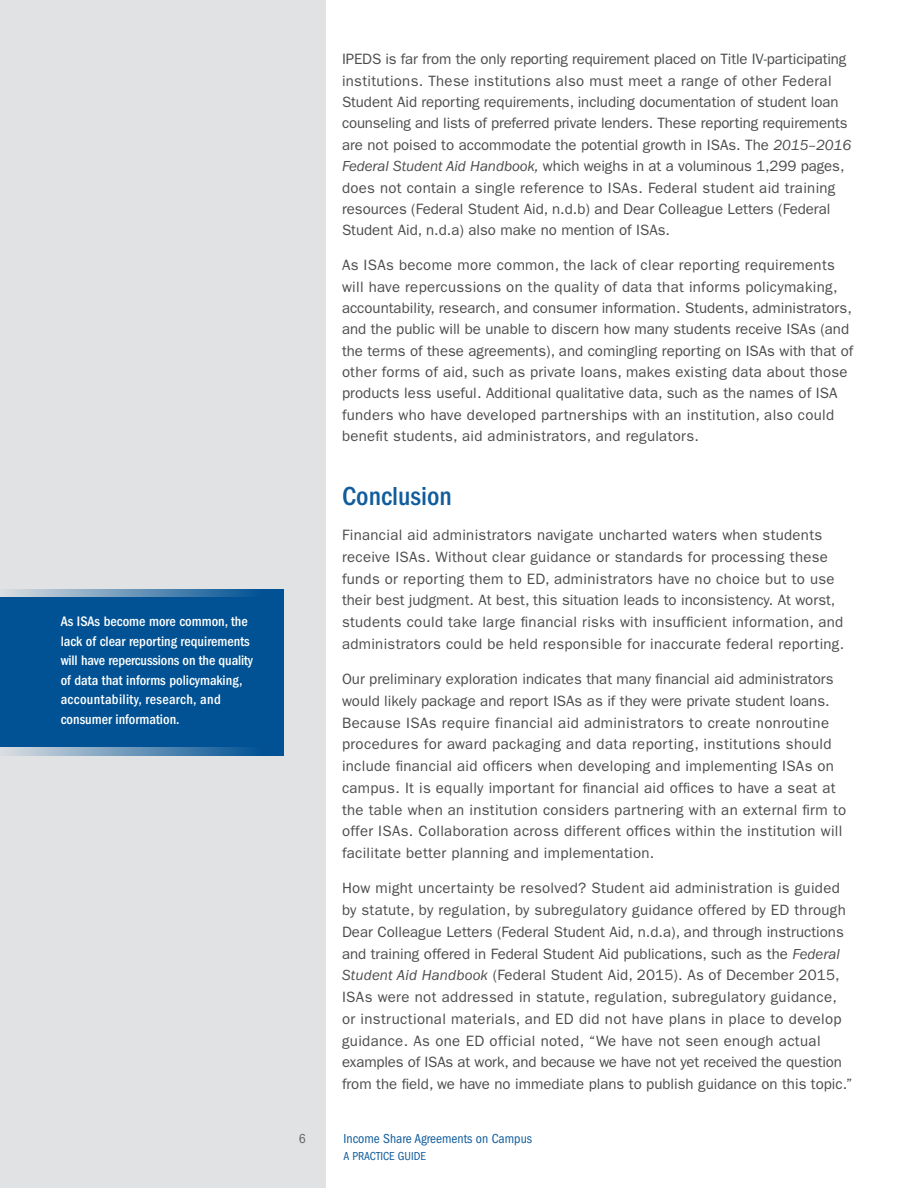
<style>
.page{position:relative;width:918px;height:1188px;background:#fff}
.page>*{position:absolute;margin:0;border:0;box-sizing:border-box;transform-origin:0 0}
.Heading_1{font:500 condensed 27px "ITC Franklin Gothic Std";color:#105c9c}
.Paragraphs{font:15px/21.8px "ITC Franklin Gothic Std";letter-spacing:.02em;color:#4b4c4d}
.Paragraphs-2{font:15px/21.3px "ITC Franklin Gothic Std";color:#4b4c4d}
.Callout_Text{font:500 condensed 14.25px/19.5px "ITC Franklin Gothic Std";color:#fff}
.t1{font:condensed 13.5px "ITC Franklin Gothic Std";color:#105c9c}
.t2{font:condensed 13.5px "ITC Franklin Gothic Std";color:#636366}
.t3{font:condensed 12px "ITC Franklin Gothic Std";color:#105c9c}
.s1{font-style:italic}
</style>
<div class="page">
<div style="left:0;top:0;width:325px;height:1188px;background:#e1e2e4"></div>
<div style="left:0;top:598px;width:284px;height:149px;background:#005294"></div>
<svg style="left:7px;top:747px;width:277px;height:8px;background:#6290b6"></svg>
<svg style="left:0;top:590px;width:284px;height:8px;background:#588ab3"></svg>
<p class="Callout_Text" style="left:61px;top:612px;width:194px">As ISAs become more common, the lack of clear reporting requirements will have repercussions on the quality of data that informs policymaking, accountability, research, and consumer information.</p>
<p class="t2" style="left:299px;top:1131px;width:8px">6</p>
<p class="Paragraphs-2" style="left:342px;top:49px;width:511px">IPEDS is far from the only reporting requirement placed on Title IV-participating institutions. These institutions also must meet a range of other Federal Student Aid reporting requirements, including documentation of student loan counseling and lists of preferred private lenders. These reporting requirements are not poised to accommodate the potential growth in ISAs. The <span class="s1">2015–2016<br>Federal Student Aid Handbook,</span> which weighs in at a voluminous 1,299 pages, does not contain a single reference to ISAs. Federal student aid training resources (Federal Student Aid, n.d.b) and Dear Colleague Letters (Federal Student Aid, n.d.a) also make no mention of ISAs.</p>
<p class="Paragraphs" style="left:342px;top:255px;width:513px;line-height:21.3px">As ISAs become more common, the lack of clear reporting requirements will have repercussions on the quality of data that informs policymaking, accountability, research, and consumer information. Students, administrators, and the public will be unable to discern how many students receive ISAs (and the terms of these agreements), and comingling reporting on ISAs with that of other forms of aid, such as private loans, makes existing data about those products less useful. Additional qualitative data, such as the names of ISA funders who have developed partnerships with an institution, also could benefit students, aid administrators, and regulators.</p>
<p class="Heading_1" style="left:342px;top:481px;width:111px">Conclusion</p>
<p class="Paragraphs" style="left:342px;top:524px;width:504px">Financial aid administrators navigate uncharted waters when students receive ISAs. Without clear guidance or standards for processing these funds or reporting them to ED, administrators have no choice but to use their best judgment. At best, this situation leads to inconsistency. At worst, students could take large financial risks with insufficient information, and administrators could be held responsible for inaccurate federal reporting.</p>
<p class="Paragraphs" style="left:342px;top:668px;width:506px">Our preliminary exploration indicates that many financial aid administrators would likely package and report ISAs as if they were private student loans.<br>Because ISAs require financial aid administrators to create nonroutine procedures for award packaging and data reporting, institutions should include financial aid officers when developing and implementing ISAs on campus. It is equally important for financial aid offices to have a seat at the table when an institution considers partnering with an external firm to offer ISAs. Collaboration across different offices within the institution will facilitate better planning and implementation.</p>
<p class="Paragraphs" style="left:342px;top:878px;width:512px">How might uncertainty be resolved? Student aid administration is guided by statute, by regulation, by subregulatory guidance offered by ED through Dear Colleague Letters (Federal Student Aid, n.d.a), and through instructions and training offered in Federal Student Aid publications, such as the <span class="s1">Federal Student Aid Handbook</span> (Federal Student Aid, 2015). As of December 2015, ISAs were not addressed in statute, regulation, subregulatory guidance, or instructional materials, and ED did not have plans in place to develop guidance. As one ED official noted, “We have not seen enough actual examples of ISAs at work, and because we have not yet received the question from the field, we have no immediate plans to publish guidance on this topic.”</p>
<p class="t1" style="left:344px;top:1131px;width:190px">Income Share Agreements on Campus</p>
<p class="t3" style="left:344px;top:1149px;width:84px">A PRACTICE GUIDE</p>
</div>
